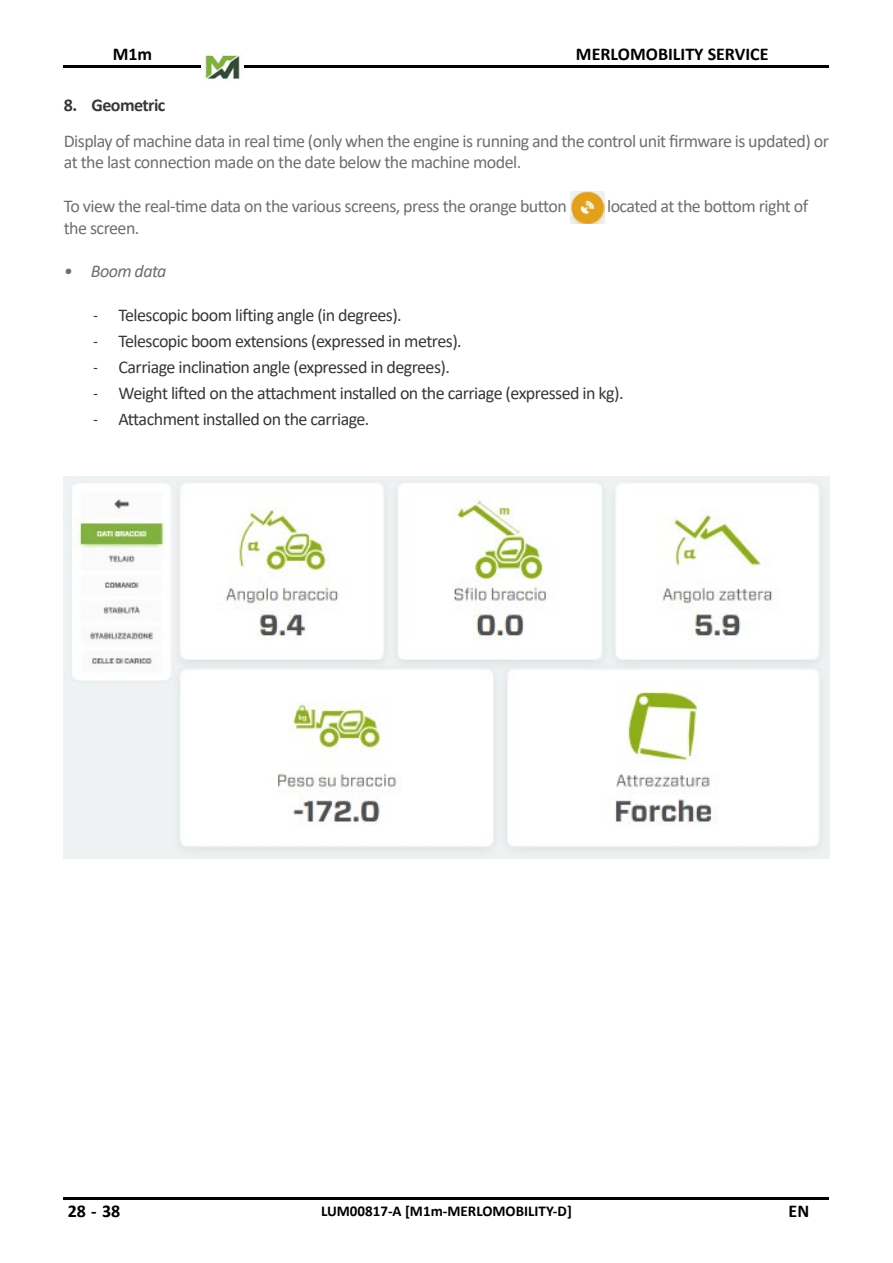
<style>
.page{position:relative;width:893px;height:1263px;background:#fff}
.page>*{position:absolute;margin:0;border:0;box-sizing:border-box;transform-origin:0 0}
.TESTO_-_TABELLA_70{font:18px/21.8px "Calibri";letter-spacing:-.03em;color:#706f6f}
.t1{font:18px "Calibri";letter-spacing:-.03em;color:#353a36}
.t2{font:700 18px "Calibri";color:#000}
.TESTO_BOLD{font:700 18px "Calibri";letter-spacing:-.03em;color:#353a36}
.t3{font:italic 18px "Calibri";letter-spacing:-.03em;color:#706f6f}
.t4{font:700 15px "Calibri";color:#000}
</style>
<div class="page">
<hr style="left:64px;top:66px;width:765px;height:2px;background:#000">
<hr style="left:64px;top:1197px;width:765px;height:2px;background:#000">
<img style="left:201px;top:54px;width:43px;height:25px">
<img style="left:64px;top:477px;width:765px;height:381px">
<img style="left:570px;top:191px;width:34px;height:33px">
<p class="t2" style="left:113px;top:41px;width:41px">M1m</p>
<p class="t2" style="left:576px;top:41px;width:194px">MERLOMOBILITY SERVICE</p>
<p class="TESTO_BOLD" style="left:64px;top:93px;width:103px">8. Geometric</p>
<p class="TESTO_-_TABELLA_70" style="left:64px;top:129px;width:767px">Display of machine data in real time (only when the engine is running and the control unit firmware is updated) or at the last connection made on the date below the machine model.</p>
<p class="TESTO_-_TABELLA_70" style="left:64px;top:194px;width:505px">To view the real-time data on the various screens, press the orange button</p>
<p class="TESTO_-_TABELLA_70" style="left:607px;top:194px;width:203px">located at the bottom right of</p>
<p class="TESTO_-_TABELLA_70" style="left:64px;top:216px;width:77px">the screen.</p>
<p class="t3" style="left:64px;top:259px;width:104px">• Boom data</p>
<p class="t1" style="left:94px;top:302px;width:310px">෮ Telescopic boom lifting angle (in degrees).</p>
<p class="t1" style="left:94px;top:328px;width:370px">෮ Telescopic boom extensions (expressed in metres).</p>
<p class="t1" style="left:94px;top:354px;width:358px">෮ Carriage inclination angle (expressed in degrees).</p>
<p class="t1" style="left:94px;top:380px;width:532px">෮ Weight lifted on the attachment installed on the carriage (expressed in kg).</p>
<p class="t1" style="left:94px;top:406px;width:277px">෮ Attachment installed on the carriage.</p>
<p class="t2" style="left:68px;top:1198px;width:54px">28 - 38</p>
<p class="t4" style="left:321px;top:1200px;width:252px">LUM00817-A [M1m-MERLOMOBILITY-D]</p>
<p class="t2" style="left:789px;top:1198px;width:22px">EN</p>
</div>
